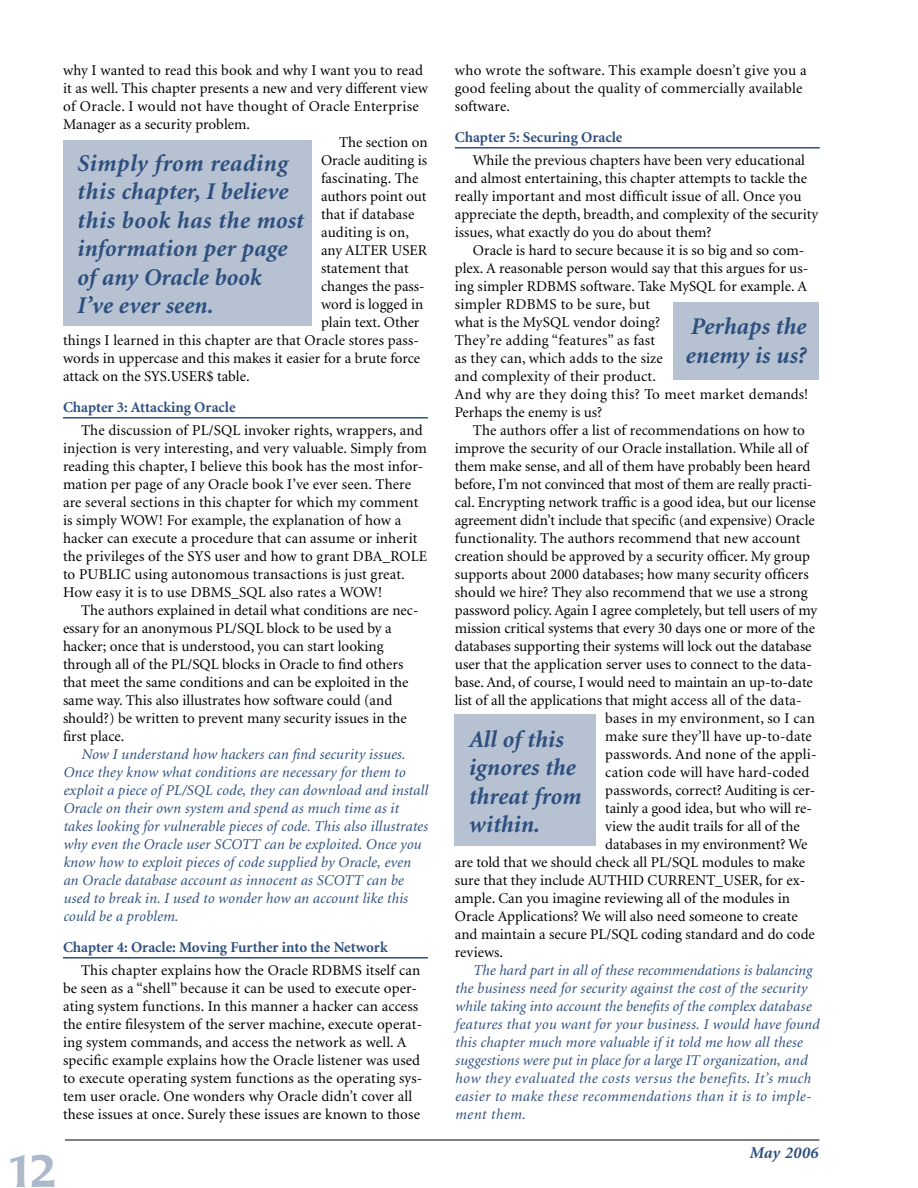
<style>
.page{position:relative;width:918px;height:1188px;background:#fff}
.page>*{position:absolute;margin:0;border:0;box-sizing:border-box;transform-origin:0 0}
.t1{font:500 45px "Poppl Laudatio";color:#abb9cb}
.pullquote{font:italic 700 24px/28.5px "Minion";color:#2d4f7e}
.t2{font:italic 700 16.5px "Minion";letter-spacing:.025em;color:#2d4f7e}
.Body_Text{font:15px/18px "Minion";color:#000}
.Body_Text-2{font:italic 15px/18px "Minion";letter-spacing:.01em;color:#2d4f7e}
.subhead{font:700 15px "Minion";color:#2d4f7e}
</style>
<div class="page">
<hr style="left:65px;top:1140px;width:754px;height:1px;background:#000">
<hr style="left:63px;top:417px;width:365px;height:2px;background:#2d4f7e">
<hr style="left:63px;top:957px;width:365px;height:2px;background:#2d4f7e">
<hr style="left:455px;top:147px;width:365px;height:2px;background:#2d4f7e">
<div style="left:63px;top:140px;width:249px;height:186px;background:#b6c1d2"></div>
<div style="left:674px;top:302px;width:145px;height:78px;background:#b6c1d2"></div>
<div style="left:454px;top:714px;width:142px;height:132px;background:#b6c1d2"></div>
<p class="Body_Text" style="left:63px;top:61px;width:366px">why I wanted to read this book and why I want you to read it as well. This chapter presents a new and very different view of Oracle. I would not have thought of Oracle Enterprise Manager as a security problem.</p>
<p class="Body_Text" style="left:339px;top:133px;width:90px">The section on</p>
<p class="Body_Text" style="left:321px;top:151px;width:108px">Oracle auditing is</p>
<p class="Body_Text" style="left:321px;top:169px;width:99px">fascinating. The</p>
<p class="Body_Text" style="left:321px;top:187px;width:107px">authors point out</p>
<p class="Body_Text" style="left:321px;top:205px;width:95px">that if database</p>
<p class="Body_Text" style="left:321px;top:223px;width:90px">auditing is on,</p>
<p class="Body_Text" style="left:321px;top:241px;width:108px">any ALTER USER</p>
<p class="Body_Text" style="left:321px;top:259px;width:89px">statement that</p>
<p class="Body_Text" style="left:321px;top:277px;width:105px">changes the pass-</p>
<p class="Body_Text" style="left:321px;top:295px;width:104px">word is logged in</p>
<p class="Body_Text" style="left:321px;top:313px;width:100px">plain text. Other</p>
<p class="Body_Text" style="left:63px;top:331px;width:357px">things I learned in this chapter are that Oracle stores pass-</p>
<p class="Body_Text" style="left:63px;top:349px;width:359px">words in uppercase and this makes it easier for a brute force</p>
<p class="Body_Text" style="left:63px;top:367px;width:188px">attack on the SYS.USER$ table.</p>
<p class="subhead" style="left:63px;top:400px;width:174px">Chapter 3: Attacking Oracle</p>
<p class="Body_Text" style="left:63px;top:421px;width:366px;text-indent:18px">The discussion of PL/SQL invoker rights, wrappers, and injection is very interesting, and very valuable. Simply from reading this chapter, I believe this book has the most infor&shy;mation per page of any Oracle book I’ve ever seen. There are several sections in this chapter for which my comment is simply WOW! For example, the explanation of how a hacker can execute a procedure that can assume or inherit the privileges of the SYS user and how to grant DBA_ROLE to PUBLIC using autonomous transactions is just great.<br>How easy it is to use DBMS_SQL also rates a WOW!</p>
<p class="Body_Text" style="left:63px;top:601px;width:357px;text-indent:18px">The authors explained in detail what conditions are nec&shy;essary for an anonymous PL/SQL block to be used by a hacker; once that is understood, you can start looking through all of the PL/SQL blocks in Oracle to find others that meet the same conditions and can be exploited in the same way. This also illustrates how software could (and should?) be written to prevent many security issues in the first place.</p>
<p class="Body_Text-2" style="left:63px;top:745px;width:366px;text-indent:18px">Now I understand how hackers can find security issues.<br>Once they know what conditions are necessary for them to exploit a piece of PL/SQL code, they can download and install Oracle on their own system and spend as much time as it takes looking for vulnerable pieces of code. This also illustrates why even the Oracle user SCOTT can be exploited. Once you know how to exploit pieces of code supplied by Oracle, even an Oracle database account as innocent as SCOTT can be used to break in. I used to wonder how an account like this could be a problem.</p>
<p class="subhead" style="left:63px;top:940px;width:326px">Chapter 4: Oracle: Moving Further into the Network</p>
<p class="Body_Text" style="left:63px;top:961px;width:361px;text-indent:18px">This chapter explains how the Oracle RDBMS itself can be seen as a “shell” because it can be used to execute oper&shy;ating system functions. In this manner a hacker can access the entire filesystem of the server machine, execute operat&shy;ing system commands, and access the network as well. A specific example explains how the Oracle listener was used to execute operating system functions as the operating sys&shy;tem user oracle. One wonders why Oracle didn’t cover all these issues at once. Surely these issues are known to those</p>
<p class="pullquote" style="left:76px;top:149px;width:228px">Simply from reading this chapter, I believe this book has the most information per page of any Oracle book<br>I’ve ever seen.</p>
<p class="Body_Text" style="left:455px;top:61px;width:353px">who wrote the software. This example doesn’t give you a good feeling about the quality of commercially available software.</p>
<p class="subhead" style="left:455px;top:130px;width:169px">Chapter 5: Securing Oracle</p>
<p class="Body_Text" style="left:455px;top:151px;width:365px;text-indent:18px">While the previous chapters have been very educational and almost entertaining, this chapter attempts to tackle the really important and most difficult issue of all. Once you appreciate the depth, breadth, and complexity of the security issues, what exactly do you do about them?</p>
<p class="Body_Text" style="left:455px;top:241px;width:355px;text-indent:18px">Oracle is hard to secure because it is so big and so com&shy;plex. A reasonable person would say that this argues for us&shy;ing simpler RDBMS software. Take MySQL for example. A simpler RDBMS to be sure, but<br>what is the MySQL vendor doing?<br>They’re adding “features” as fast<br>as they can, which adds to the size<br>and complexity of their product.<br>And why are they doing this? To meet market demands!<br>Perhaps the enemy is us?</p>
<p class="Body_Text" style="left:473px;top:421px;width:334px">The authors offer a list of recommendations on how to</p>
<p class="Body_Text" style="left:455px;top:439px;width:355px">improve the security of our Oracle installation. While all of</p>
<p class="Body_Text" style="left:455px;top:457px;width:357px">them make sense, and all of them have probably been heard</p>
<p class="Body_Text" style="left:455px;top:475px;width:359px">before, I’m not convinced that most of them are really practi-</p>
<p class="Body_Text" style="left:455px;top:493px;width:363px">cal. Encrypting network traffic is a good idea, but our license</p>
<p class="Body_Text" style="left:455px;top:511px;width:361px">agreement didn’t include that specific (and expensive) Oracle</p>
<p class="Body_Text" style="left:455px;top:529px;width:347px">functionality. The authors recommend that new account</p>
<p class="Body_Text" style="left:455px;top:547px;width:357px">creation should be approved by a security officer. My group</p>
<p class="Body_Text" style="left:455px;top:565px;width:355px">supports about 2000 databases; how many security officers</p>
<p class="Body_Text" style="left:455px;top:583px;width:354px">should we hire? They also recommend that we use a strong</p>
<p class="Body_Text" style="left:455px;top:601px;width:364px">password policy. Again I agree completely, but tell users of my</p>
<p class="Body_Text" style="left:455px;top:619px;width:362px">mission critical systems that every 30 days one or more of the</p>
<p class="Body_Text" style="left:455px;top:637px;width:358px">databases supporting their systems will lock out the database</p>
<p class="Body_Text" style="left:455px;top:655px;width:359px">user that the application server uses to connect to the data-</p>
<p class="Body_Text" style="left:455px;top:673px;width:359px">base. And, of course, I would need to maintain an up-to-date</p>
<p class="Body_Text" style="left:455px;top:691px;width:348px">list of all the applications that might access all of the data-</p>
<p class="Body_Text" style="left:605px;top:709px;width:211px">bases in my environment, so I can</p>
<p class="Body_Text" style="left:605px;top:727px;width:208px">make sure they’ll have up-to-date</p>
<p class="Body_Text" style="left:605px;top:745px;width:213px">passwords. And none of the appli-</p>
<p class="Body_Text" style="left:605px;top:763px;width:206px">cation code will have hard-coded</p>
<p class="Body_Text" style="left:605px;top:781px;width:212px">passwords, correct? Auditing is cer-</p>
<p class="Body_Text" style="left:605px;top:799px;width:208px">tainly a good idea, but who will re-</p>
<p class="Body_Text" style="left:605px;top:817px;width:196px">view the audit trails for all of the</p>
<p class="Body_Text" style="left:605px;top:835px;width:204px">databases in my environment? We</p>
<p class="Body_Text" style="left:455px;top:853px;width:352px">are told that we should check all PL/SQL modules to make</p>
<p class="Body_Text" style="left:455px;top:871px;width:352px">sure that they include AUTHID CURRENT_USER, for ex-</p>
<p class="Body_Text" style="left:455px;top:889px;width:337px">ample. Can you imagine reviewing all of the modules in</p>
<p class="Body_Text" style="left:455px;top:907px;width:344px">Oracle Applications? We will also need someone to create</p>
<p class="Body_Text" style="left:455px;top:925px;width:362px">and maintain a secure PL/SQL coding standard and do code</p>
<p class="Body_Text" style="left:455px;top:943px;width:50px">reviews.</p>
<p class="Body_Text-2" style="left:455px;top:961px;width:366px;text-indent:18px">The hard part in all of these recommendations is balancing the business need for security against the cost of the security while taking into account the benefits of the complex database features that you want for your business. I would have found this chapter much more valuable if it told me how all these suggestions were put in place for a large IT organization, and how they evaluated the costs versus the benefits. It’s much easier to make these recommendations than it is to imple&shy;ment them.</p>
<p class="pullquote" style="left:685px;top:313px;width:122px">Perhaps the enemy is us?</p>
<p class="pullquote" style="left:468px;top:725px;width:114px">All of this ignores the threat from within.</p>
<h1 class="t1" style="left:6px;top:1145px;width:52px">12</h1>
<p class="t2" style="left:749px;top:1145px;width:70px">May 2006</p>
</div>
